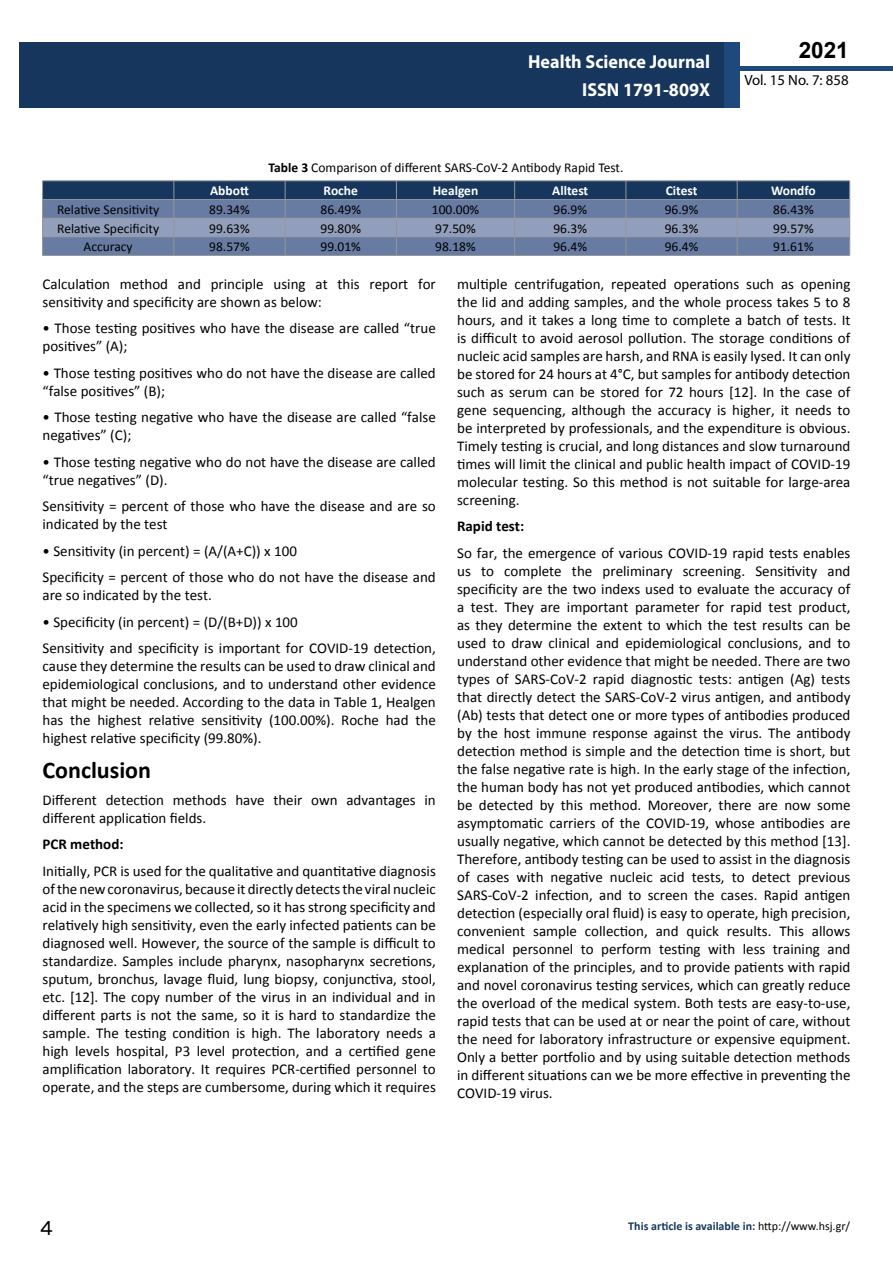
<style>
.page{position:relative;width:893px;height:1263px;background:#fff}
.page>*{position:absolute;margin:0;border:0;box-sizing:border-box;transform-origin:0 0}
.t1{font:25.5px "Tunga";color:#000}
.t2{font:700 24px "Calibri";color:#000}
.t3{font:700 22.5px "Arial";color:#000}
.t4{font:700 18.75px/27.2px "Myriad Pro";color:#fff;text-align:right;scale:.96 1}
.t5{font:15px/18px "Calibri";color:#000}
.t6{font:700 15px "Calibri";color:#000}
.t7{font:14.85px "Myriad Pro";color:#000}
.t8{font:13.5px "Calibri";color:#000}
.t9{font:700 13.5px "Calibri";color:#fff}
.t10{font:700 12px "Calibri";color:#16375d}
.s1{font-weight:700}
.s2{font-weight:400;color:#000}
</style>
<div class="page">
<div style="left:722px;top:66px;width:171px;height:5px;background:#1f497d"></div>
<div style="left:19px;top:42px;width:706px;height:66px;background:#16365d"></div>
<div style="left:725px;top:42px;width:15px;height:66px;background:#1f497d"></div>
<hr style="left:43px;top:255px;width:131px;height:1px;background:#939598">
<hr style="left:174px;top:255px;width:111px;height:1px;background:#939598">
<hr style="left:285px;top:255px;width:111px;height:1px;background:#939598">
<hr style="left:396px;top:255px;width:119px;height:1px;background:#939598">
<hr style="left:515px;top:255px;width:111px;height:1px;background:#939598">
<hr style="left:626px;top:255px;width:111px;height:1px;background:#939598">
<hr style="left:737px;top:255px;width:113px;height:1px;background:#939598">
<svg style="left:42px;top:181px;width:808px;height:74px;background:#5f7497"></svg>
<hr style="left:43px;top:199px;width:131px;height:1px;background:#939598">
<hr style="left:174px;top:199px;width:111px;height:1px;background:#939598">
<hr style="left:285px;top:199px;width:111px;height:1px;background:#939598">
<hr style="left:396px;top:199px;width:119px;height:1px;background:#939598">
<hr style="left:515px;top:199px;width:111px;height:1px;background:#939598">
<hr style="left:626px;top:199px;width:111px;height:1px;background:#939598">
<hr style="left:737px;top:199px;width:113px;height:1px;background:#939598">
<p class="t4" style="left:528px;top:48px;width:191px">Health Science Journal<br>ISSN 1791-809X</p>
<p class="t8" style="left:269px;top:159px;width:356px"><span class="s1">Table 3</span> Comparison of different SARS-CoV-2 Antibody Rapid Test.</p>
<h3 class="t3" style="left:799px;top:35px;width:52px">2021</h3>
<p class="t7" style="left:744px;top:71px;width:106px">Vol. 15 No. 7: 858</p>
<p class="t9" style="left:210px;top:182px;width:40px">Abbott</p>
<p class="t9" style="left:324px;top:182px;width:36px">Roche</p>
<p class="t9" style="left:433px;top:182px;width:47px">Healgen</p>
<p class="t9" style="left:552px;top:182px;width:38px">Alltest</p>
<p class="t9" style="left:666px;top:182px;width:33px">Citest</p>
<p class="t9" style="left:771px;top:182px;width:46px">Wondfo</p>
<p class="t8" style="left:57px;top:201px;width:104px">Relative Sensitivity</p>
<p class="t8" style="left:209px;top:201px;width:42px">89.34%</p>
<p class="t8" style="left:321px;top:201px;width:42px">86.49%</p>
<p class="t8" style="left:432px;top:201px;width:49px">100.00%</p>
<p class="t8" style="left:553px;top:201px;width:35px">96.9%</p>
<p class="t8" style="left:665px;top:201px;width:35px">96.9%</p>
<p class="t8" style="left:773px;top:201px;width:42px">86.43%</p>
<p class="t8" style="left:57px;top:220px;width:103px">Relative Specificity</p>
<p class="t8" style="left:209px;top:220px;width:42px">99.63%</p>
<p class="t8" style="left:321px;top:220px;width:42px">99.80%</p>
<p class="t8" style="left:435px;top:220px;width:42px">97.50%</p>
<p class="t8" style="left:553px;top:220px;width:35px">96.3%</p>
<p class="t8" style="left:665px;top:220px;width:35px">96.3%</p>
<p class="t8" style="left:773px;top:220px;width:42px">99.57%</p>
<p class="t8" style="left:84px;top:238px;width:51px">Accuracy</p>
<p class="t8" style="left:209px;top:238px;width:42px">98.57%</p>
<p class="t8" style="left:321px;top:238px;width:42px">99.01%</p>
<p class="t8" style="left:435px;top:238px;width:42px">98.18%</p>
<p class="t8" style="left:553px;top:238px;width:35px">96.4%</p>
<p class="t8" style="left:665px;top:238px;width:35px">96.4%</p>
<p class="t8" style="left:773px;top:238px;width:42px">91.61%</p>
<p class="t5" style="left:43px;top:275px;width:395px">Calculation method and principle using at this report for sensitivity and specificity are shown as below:</p>
<p class="t5" style="left:43px;top:319px;width:395px">• Those testing positives who have the disease are called “true positives” (A);</p>
<p class="t5" style="left:43px;top:364px;width:395px">• Those testing positives who do not have the disease are called “false positives” (B);</p>
<p class="t5" style="left:43px;top:408px;width:395px">• Those testing negative who have the disease are called “false negatives” (C);</p>
<p class="t5" style="left:43px;top:453px;width:395px">• Those testing negative who do not have the disease are called “true negatives” (D).</p>
<p class="t5" style="left:43px;top:497px;width:395px">Sensitivity = percent of those who have the disease and are so indicated by the test</p>
<p class="t5" style="left:43px;top:538px;width:395px;line-height:26.5px">• Sensitivity (in percent) = (A/(A+C)) x 100<br>Specificity = percent of those who do not have the disease and</p>
<p class="t5" style="left:43px;top:586px;width:171px">are so indicated by the test.</p>
<p class="t5" style="left:43px;top:609px;width:395px;line-height:26.5px">• Specificity (in percent) = (D/(B+D)) x 100<br>Sensitivity and specificity is important for COVID-19 detection,</p>
<p class="t5" style="left:43px;top:657px;width:395px;text-align:justify">cause they determine the results can be used to draw clinical and epidemiological conclusions, and to understand other evidence that might be needed. According to the data in Table 1, Healgen has the highest relative sensitivity (100.00%). Roche had the highest relative specificity (99.80%).</p>
<h2 class="t2" style="left:43px;top:755px;width:110px">Conclusion</h2>
<p class="t5" style="left:43px;top:791px;width:395px">Different detection methods have their own advantages in different application fields.</p>
<p class="t6" style="left:43px;top:835px;width:83px">PCR method:</p>
<p class="t5" style="left:43px;top:862px;width:395px;text-align:justify">Initially, PCR is used for the qualitative and quantitative diagnosis of the new coronavirus, because it directly detects the viral nucleic acid in the specimens we collected, so it has strong specificity and relatively high sensitivity, even the early infected patients can be diagnosed well. However, the source of the sample is difficult to standardize. Samples include pharynx, nasopharynx secretions, sputum, bronchus, lavage fluid, lung biopsy, conjunctiva, stool, etc. [12]. The copy number of the virus in an individual and in different parts is not the same, so it is hard to standardize the sample. The testing condition is high. The laboratory needs a high levels hospital, P3 level protection, and a certified gene amplification laboratory. It requires PCR-certified personnel to operate, and the steps are cumbersome, during which it requires</p>
<p class="t5" style="left:457px;top:275px;width:395px;text-align:justify">multiple centrifugation, repeated operations such as opening the lid and adding samples, and the whole process takes 5 to 8 hours, and it takes a long time to complete a batch of tests. It is difficult to avoid aerosol pollution. The storage conditions of nucleic acid samples are harsh, and RNA is easily lysed. It can only be stored for 24 hours at 4°C, but samples for antibody detection such as serum can be stored for 72 hours [12]. In the case of gene sequencing, although the accuracy is higher, it needs to be interpreted by professionals, and the expenditure is obvious.<br>Timely testing is crucial, and long distances and slow turnaround times will limit the clinical and public health impact of COVID-19 molecular testing. So this method is not suitable for large-area screening.</p>
<p class="t6" style="left:457px;top:517px;width:69px">Rapid test:</p>
<p class="t5" style="left:457px;top:544px;width:395px;text-align:justify">So far, the emergence of various COVID-19 rapid tests enables us to complete the preliminary screening. Sensitivity and specificity are the two indexs used to evaluate the accuracy of a test. They are important parameter for rapid test product, as they determine the extent to which the test results can be used to draw clinical and epidemiological conclusions, and to understand other evidence that might be needed. There are two types of SARS-CoV-2 rapid diagnostic tests: antigen (Ag) tests that directly detect the SARS-CoV-2 virus antigen, and antibody (Ab) tests that detect one or more types of antibodies produced by the host immune response against the virus. The antibody detection method is simple and the detection time is short, but the false negative rate is high. In the early stage of the infection, the human body has not yet produced antibodies, which cannot be detected by this method. Moreover, there are now some asymptomatic carriers of the COVID-19, whose antibodies are usually negative, which cannot be detected by this method [13].<br>Therefore, antibody testing can be used to assist in the diagnosis of cases with negative nucleic acid tests, to detect previous SARS-CoV-2 infection, and to screen the cases. Rapid antigen detection (especially oral fluid) is easy to operate, high precision, convenient sample collection, and quick results. This allows medical personnel to perform testing with less training and explanation of the principles, and to provide patients with rapid and novel coronavirus testing services, which can greatly reduce the overload of the medical system. Both tests are easy-to-use, rapid tests that can be used at or near the point of care, without the need for laboratory infrastructure or expensive equipment.<br>Only a better portfolio and by using suitable detection methods in different situations can we be more effective in preventing the COVID-19 virus.</p>
<h1 class="t1" style="left:40px;top:1211px;width:15px">4</h1>
<p class="t10" style="left:628px;top:1218px;width:223px">This article is available in: <span class="s2">http://www.hsj.gr/</span></p>
</div>
